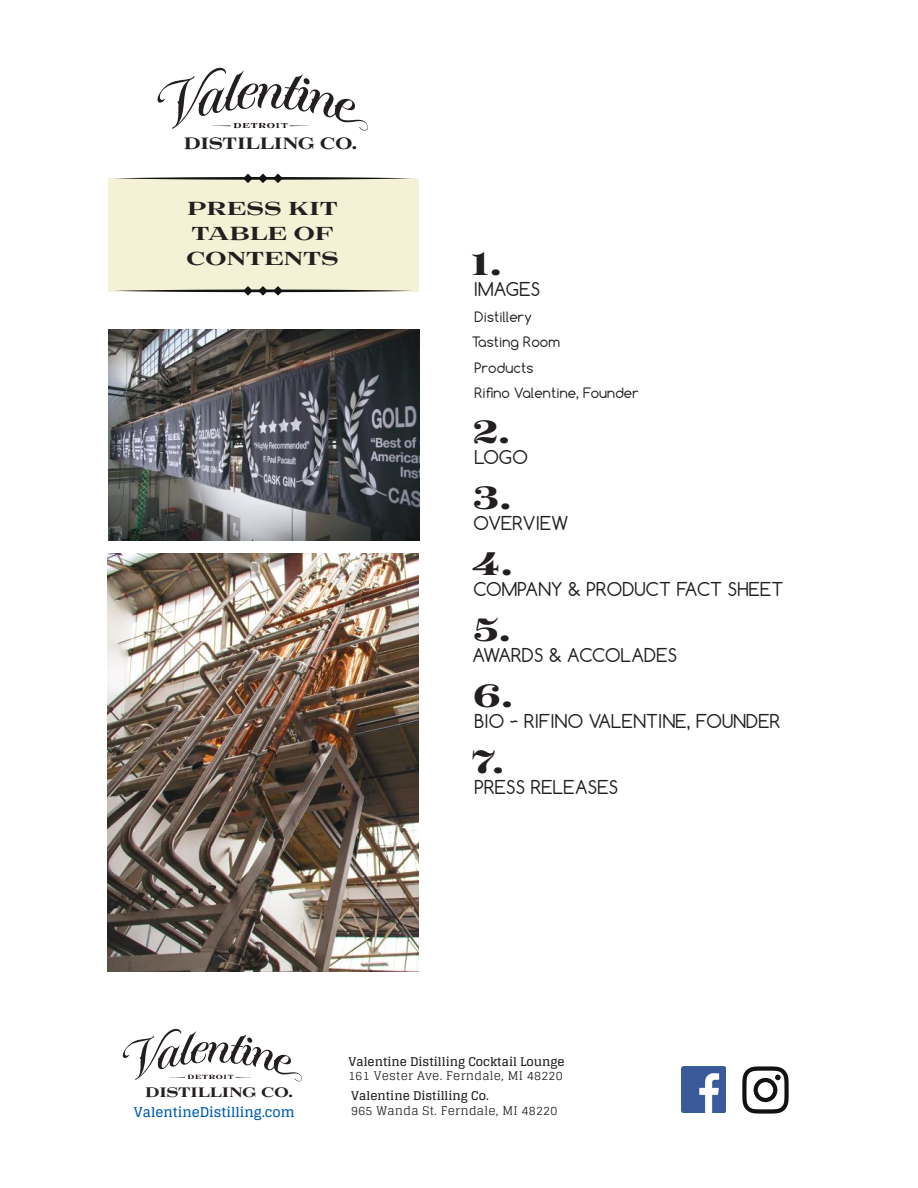
<style>
.page{position:relative;width:918px;height:1188px;background:#fff}
.page>*{position:absolute;margin:0;border:0;box-sizing:border-box;transform-origin:0 0}
.t1{font:36px "Luxury Diamond";color:#241f1f}
.t2{font:21px/25.2px "Luxury Diamond";color:#241f1f}
.t3{font:18.3px "Luxury Diamond";letter-spacing:-.01em;color:#241f1f;scale:.93 1}
.t4{font:18px "Comfortaa";letter-spacing:.01em;color:#241f1f}
.t5{font:15.3px "Luxury Diamond";letter-spacing:-.01em;color:#241f1f;scale:.94 1}
.t6{font:13.5px/25.5px "Comfortaa";letter-spacing:.01em;color:#241f1f}
.t7{font:700 13.5px "Glegoo";color:#005dae}
.t8{font:12px "Glegoo";letter-spacing:.02em;color:#241f1f}
.t9{font:700 12px "Glegoo";color:#241f1f}
.t10{font:8.1px "Luxury Diamond";letter-spacing:.1em;color:#10030a}
.t11{font:6.75px "Luxury Diamond";letter-spacing:.1em;color:#10030a}
.s1{color:#241f1f}
</style>
<div class="page">
<svg style="left:122px;top:1028px;width:180px;height:54px"></svg>
<img style="left:681px;top:1067px;width:45px;height:46px">
<svg style="left:742px;top:1066px;width:47px;height:48px"></svg>
<div style="left:108px;top:178px;width:310px;height:114px;background:#f4f1d7"></div>
<svg style="left:157px;top:67px;width:211px;height:64px"></svg>
<svg style="left:116px;top:174px;width:294px;height:9px"></svg>
<svg style="left:116px;top:286px;width:294px;height:10px"></svg>
<img style="left:108px;top:329px;width:311px;height:211px">
<img style="left:108px;top:554px;width:311px;height:418px">
<p class="t10" style="left:233px;top:121px;width:56px">DETRO<span class="s1">IT</span></p>
<p class="t3" style="left:184px;top:134px;width:188px">DISTILLING CO.</p>
<p class="t2" style="left:186px;top:196px;width:154px">PRESS KIT<br>TABLE OF<br>CONTENTS</p>
<h1 class="t1" style="left:471px;top:245px;width:33px">1.</h1>
<p class="t4" style="left:474px;top:278px;width:68px">IMAGES</p>
<p class="t6" style="left:472px;top:304px;width:169px">Distillery<br>Tasting Room<br>Products<br>Rifino Valentine, Founder</p>
<h1 class="t1" style="left:473px;top:413px;width:39px">2.</h1>
<p class="t4" style="left:474px;top:446px;width:55px">LOGO</p>
<h1 class="t1" style="left:473px;top:479px;width:40px">3.</h1>
<p class="t4" style="left:473px;top:512px;width:97px">OVERVIEW</p>
<h1 class="t1" style="left:472px;top:545px;width:43px">4.</h1>
<p class="t4" style="left:473px;top:578px;width:312px">COMPANY &amp; PRODUCT FACT SHEET</p>
<h1 class="t1" style="left:473px;top:611px;width:39px">5.</h1>
<p class="t4" style="left:473px;top:644px;width:206px">AWARDS &amp; ACCOLADES</p>
<h1 class="t1" style="left:473px;top:677px;width:42px">6.</h1>
<p class="t4" style="left:474px;top:710px;width:307px">BIO ~ RIFINO VALENTINE, FOUNDER</p>
<h1 class="t1" style="left:471px;top:743px;width:35px">7.</h1>
<p class="t4" style="left:474px;top:776px;width:145px">PRESS RELEASES</p>
<p class="t11" style="left:187px;top:1074px;width:48px">DETRO<span class="s1">IT</span></p>
<p class="t5" style="left:145px;top:1084px;width:159px">DISTILLING CO.</p>
<p class="t9" style="left:348px;top:1055px;width:218px">Valentine Distilling Cocktail Lounge</p>
<p class="t8" style="left:348px;top:1069px;width:216px">161 Vester Ave. Ferndale, MI 48220</p>
<p class="t9" style="left:351px;top:1089px;width:139px">Valentine Distilling Co.</p>
<p class="t7" style="left:134px;top:1104px;width:162px">ValentineDistilling.com</p>
<p class="t8" style="left:351px;top:1104px;width:208px">965 Wanda St. Ferndale, MI 48220</p>
</div>
